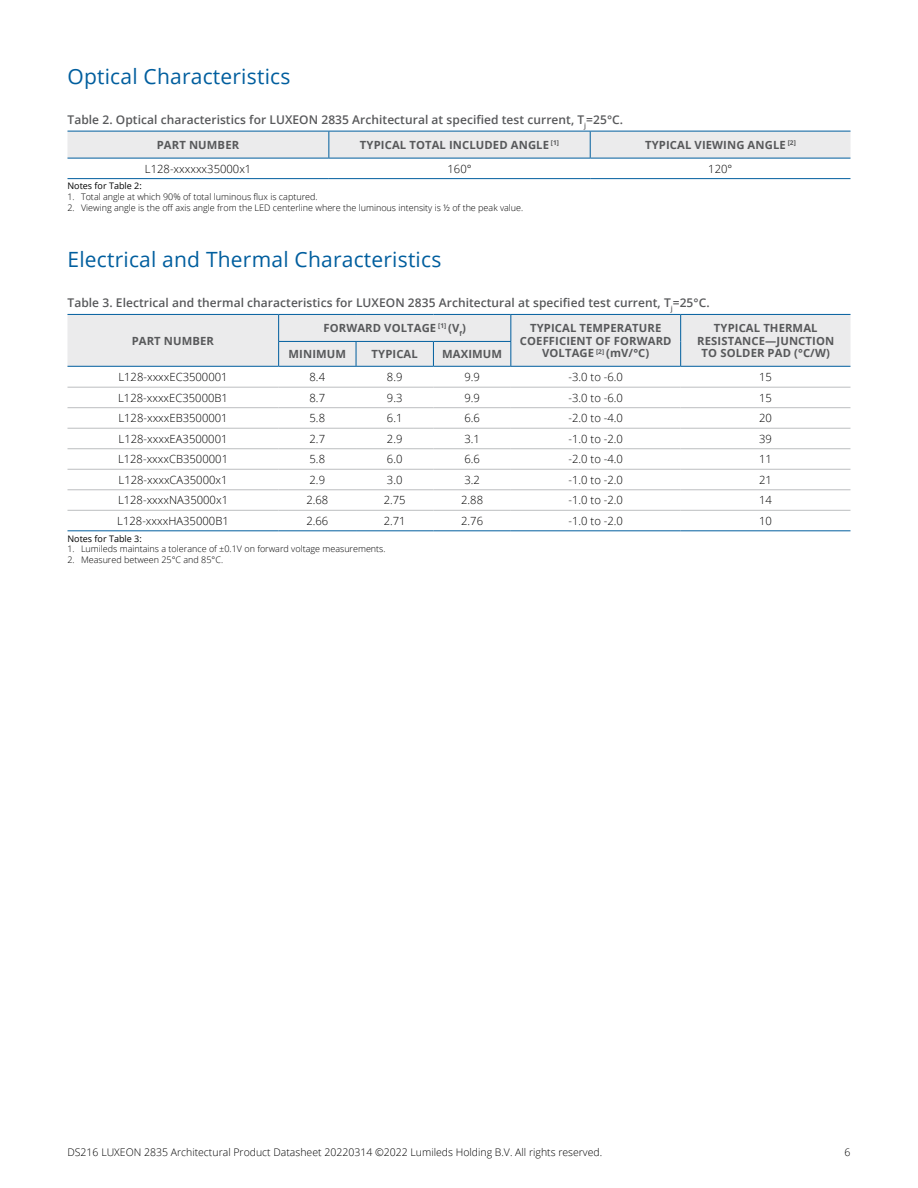
<style>
.page{position:relative;width:918px;height:1188px;background:#fff}
.page>*{position:absolute;margin:0;border:0;box-sizing:border-box;transform-origin:0 0}
.t1{font:21px "Open Sans";letter-spacing:.01em;color:#005e9e}
.t2{font:600 12px "Open Sans";letter-spacing:.005em;color:#58595b}
.t3{font:300 11.25px "Open Sans";color:#000}
.t4{font:700 11.25px/12.8px "Open Sans";letter-spacing:.01em;color:#58595b}
.t5{font:300 10.5px "Open Sans";color:#000}
.t6{font:300 9px "Open Sans";color:#000}
.t7{font:9px "Open Sans";color:#000}
</style>
<div class="page">
<hr style="left:68px;top:178px;width:261px;height:1px;background:#005e9e">
<hr style="left:329px;top:178px;width:261px;height:1px;background:#005e9e">
<hr style="left:590px;top:178px;width:261px;height:1px;background:#005e9e">
<hr style="left:590px;top:131px;width:261px;height:1px;background:#005e9e">
<hr style="left:68px;top:158px;width:261px;height:1px;background:#005e9e">
<hr style="left:329px;top:158px;width:261px;height:1px;background:#005e9e">
<hr style="left:590px;top:158px;width:261px;height:1px;background:#005e9e">
<svg style="left:68px;top:131px;width:782px;height:27px;background:#e1e5e8"></svg>
<hr style="left:68px;top:366px;width:211px;height:1px;background:#005e9e">
<hr style="left:511px;top:366px;width:170px;height:1px;background:#005e9e">
<hr style="left:681px;top:366px;width:169px;height:1px;background:#005e9e">
<hr style="left:279px;top:366px;width:77px;height:1px;background:#005e9e">
<hr style="left:356px;top:366px;width:77px;height:1px;background:#005e9e">
<hr style="left:433px;top:366px;width:78px;height:1px;background:#005e9e">
<div style="left:68px;top:314px;width:782px;height:52px;background:#ebebec"></div>
<hr style="left:68px;top:387px;width:211px;height:1px;background:#bcbec0">
<hr style="left:279px;top:387px;width:77px;height:1px;background:#bcbec0">
<hr style="left:356px;top:387px;width:77px;height:1px;background:#bcbec0">
<hr style="left:433px;top:387px;width:78px;height:1px;background:#bcbec0">
<hr style="left:511px;top:387px;width:170px;height:1px;background:#bcbec0">
<hr style="left:681px;top:387px;width:169px;height:1px;background:#bcbec0">
<hr style="left:68px;top:407px;width:211px;height:1px;background:#bcbec0">
<hr style="left:279px;top:407px;width:77px;height:1px;background:#bcbec0">
<hr style="left:356px;top:407px;width:77px;height:1px;background:#bcbec0">
<hr style="left:433px;top:407px;width:78px;height:1px;background:#bcbec0">
<hr style="left:511px;top:407px;width:170px;height:1px;background:#bcbec0">
<hr style="left:681px;top:407px;width:169px;height:1px;background:#bcbec0">
<hr style="left:68px;top:428px;width:211px;height:1px;background:#bcbec0">
<hr style="left:279px;top:428px;width:77px;height:1px;background:#bcbec0">
<hr style="left:356px;top:428px;width:77px;height:1px;background:#bcbec0">
<hr style="left:433px;top:428px;width:78px;height:1px;background:#bcbec0">
<hr style="left:511px;top:428px;width:170px;height:1px;background:#bcbec0">
<hr style="left:681px;top:428px;width:169px;height:1px;background:#bcbec0">
<hr style="left:68px;top:530px;width:211px;height:1px;background:#005e9e">
<hr style="left:279px;top:530px;width:77px;height:1px;background:#005e9e">
<hr style="left:356px;top:530px;width:77px;height:1px;background:#005e9e">
<hr style="left:433px;top:530px;width:78px;height:1px;background:#005e9e">
<hr style="left:511px;top:530px;width:170px;height:1px;background:#005e9e">
<hr style="left:681px;top:530px;width:169px;height:1px;background:#005e9e">
<hr style="left:68px;top:448px;width:211px;height:1px;background:#bcbec0">
<hr style="left:279px;top:448px;width:77px;height:1px;background:#bcbec0">
<hr style="left:356px;top:448px;width:77px;height:1px;background:#bcbec0">
<hr style="left:433px;top:448px;width:78px;height:1px;background:#bcbec0">
<hr style="left:511px;top:448px;width:170px;height:1px;background:#bcbec0">
<hr style="left:681px;top:448px;width:169px;height:1px;background:#bcbec0">
<hr style="left:68px;top:469px;width:211px;height:1px;background:#bcbec0">
<hr style="left:279px;top:469px;width:77px;height:1px;background:#bcbec0">
<hr style="left:356px;top:469px;width:77px;height:1px;background:#bcbec0">
<hr style="left:433px;top:469px;width:78px;height:1px;background:#bcbec0">
<hr style="left:511px;top:469px;width:170px;height:1px;background:#bcbec0">
<hr style="left:681px;top:469px;width:169px;height:1px;background:#bcbec0">
<hr style="left:68px;top:489px;width:211px;height:1px;background:#bcbec0">
<hr style="left:279px;top:489px;width:77px;height:1px;background:#bcbec0">
<hr style="left:356px;top:489px;width:77px;height:1px;background:#bcbec0">
<hr style="left:433px;top:489px;width:78px;height:1px;background:#bcbec0">
<hr style="left:511px;top:489px;width:170px;height:1px;background:#bcbec0">
<hr style="left:681px;top:489px;width:169px;height:1px;background:#bcbec0">
<hr style="left:68px;top:510px;width:211px;height:1px;background:#bcbec0">
<hr style="left:279px;top:510px;width:77px;height:1px;background:#bcbec0">
<hr style="left:356px;top:510px;width:77px;height:1px;background:#bcbec0">
<hr style="left:433px;top:510px;width:78px;height:1px;background:#bcbec0">
<hr style="left:511px;top:510px;width:170px;height:1px;background:#bcbec0">
<hr style="left:681px;top:510px;width:169px;height:1px;background:#bcbec0">
<h1 class="t1" style="left:68px;top:62px;width:224px">Optical Characteristics</h1>
<p class="t2" style="left:68px;top:111px;width:556px">Table 2. Optical characteristics for LUXEON 2835 Architectural at specified test current, T<sub>j</sub>=25°C.</p>
<p class="t4" style="left:157px;top:138px;width:84px">PART NUMBER</p>
<p class="t4" style="left:360px;top:138px;width:201px">TYPICAL TOTAL INCLUDED ANGLE <sup>[1]</sup></p>
<p class="t4" style="left:645px;top:138px;width:64px">TYPI CAL VIEWI</p>
<p class="t4" style="left:727px;top:138px;width:70px">NG ANGLE <sup>[2]</sup></p>
<p class="t3" style="left:145px;top:161px;width:108px">L128-xxxxxx35000x1</p>
<p class="t3" style="left:447px;top:161px;width:26px">160°</p>
<p class="t3" style="left:708px;top:161px;width:26px">120°</p>
<p class="t7" style="left:68px;top:180px;width:76px">Notes for Table 2:</p>
<p class="t6" style="left:68px;top:191px;width:252px">1. Total angle at which 90% of total luminous flux is captured.</p>
<p class="t6" style="left:68px;top:201px;width:457px">2. Viewing angle is the off axis angle from the LED centerline where the luminous intensity is ½ of the peak value.</p>
<h1 class="t1" style="left:68px;top:245px;width:375px">Electrical and Thermal Characteristics</h1>
<p class="t2" style="left:68px;top:295px;width:642px">Table 3. Electrical and thermal characteristics for LUXEON 2835 Architectural at specified test current, T<sub>j</sub>=25°C.</p>
<p class="t4" style="left:132px;top:334px;width:84px">PART NUMBER</p>
<p class="t4" style="left:697px;top:321px;width:122px;text-indent:17px">TYPI CAL THERMAL<br>RESISTANC</p>
<p class="t4" style="left:323px;top:321px;width:144px">FORWARD VOLTAGE <sup>[1]</sup> (V<sub>F</sub>)</p>
<p class="t4" style="left:520px;top:321px;width:141px;text-indent:10px">TYPI CAL TE MPE RATURE<br>COEFFI</p>
<p class="t4" style="left:759px;top:334px;width:31px">E—JUNCT</p>
<p class="t4" style="left:812px;top:334px;width:14px">ION</p>
<p class="t4" style="left:542px;top:334px;width:131px;text-indent:17px">CIE NT OF FORWARD<br>VOLTAGE <sup>[2]</sup> (MV/°C)</p>
<p class="t4" style="left:289px;top:347px;width:59px">MINIMUM</p>
<p class="t4" style="left:372px;top:347px;width:48px">TYPI CAL</p>
<p class="t4" style="left:442px;top:347px;width:41px">MAXIMUM</p>
<p class="t4" style="left:702px;top:347px;width:130px">TO SOLDER PAD (°C/W)</p>
<p class="t3" style="left:118px;top:369px;width:111px">L128-xxxxEC3500001</p>
<p class="t3" style="left:310px;top:369px;width:17px">8.4</p>
<p class="t3" style="left:387px;top:369px;width:17px">8.9</p>
<p class="t3" style="left:464px;top:369px;width:17px">9.9</p>
<p class="t3" style="left:569px;top:369px;width:56px">-3.0 to -6.0</p>
<p class="t3" style="left:759px;top:369px;width:14px">15</p>
<p class="t3" style="left:118px;top:390px;width:111px">L128-xxxxEC35000B1</p>
<p class="t3" style="left:310px;top:390px;width:17px">8.7</p>
<p class="t3" style="left:387px;top:390px;width:17px">9.3</p>
<p class="t3" style="left:464px;top:390px;width:17px">9.9</p>
<p class="t3" style="left:569px;top:390px;width:56px">-3.0 to -6.0</p>
<p class="t3" style="left:759px;top:390px;width:14px">15</p>
<p class="t3" style="left:118px;top:410px;width:111px">L128-xxxxEB3500001</p>
<p class="t3" style="left:310px;top:410px;width:17px">5.8</p>
<p class="t3" style="left:387px;top:410px;width:17px">6.1</p>
<p class="t3" style="left:464px;top:410px;width:17px">6.6</p>
<p class="t3" style="left:569px;top:410px;width:56px">-2.0 to -4.0</p>
<p class="t3" style="left:759px;top:410px;width:14px">20</p>
<p class="t3" style="left:119px;top:431px;width:111px">L128-xxxxEA3500001</p>
<p class="t3" style="left:310px;top:431px;width:17px">2.7</p>
<p class="t3" style="left:387px;top:431px;width:17px">2.9</p>
<p class="t3" style="left:464px;top:431px;width:17px">3.1</p>
<p class="t3" style="left:569px;top:431px;width:56px">-1.0 to -2.0</p>
<p class="t3" style="left:759px;top:431px;width:14px">39</p>
<p class="t3" style="left:118px;top:452px;width:112px">L128-xxxxCB3500001</p>
<p class="t3" style="left:310px;top:452px;width:17px">5.8</p>
<p class="t3" style="left:387px;top:452px;width:17px">6.0</p>
<p class="t3" style="left:464px;top:452px;width:17px">6.6</p>
<p class="t3" style="left:569px;top:452px;width:56px">-2.0 to -4.0</p>
<p class="t3" style="left:759px;top:452px;width:14px">11</p>
<p class="t3" style="left:119px;top:472px;width:110px">L128-xxxxCA35000x1</p>
<p class="t3" style="left:310px;top:472px;width:17px">2.9</p>
<p class="t3" style="left:387px;top:472px;width:17px">3.0</p>
<p class="t3" style="left:464px;top:472px;width:17px">3.2</p>
<p class="t3" style="left:569px;top:472px;width:56px">-1.0 to -2.0</p>
<p class="t3" style="left:759px;top:472px;width:14px">21</p>
<p class="t3" style="left:118px;top:493px;width:112px">L128-xxxxNA35000x1</p>
<p class="t3" style="left:306px;top:493px;width:23px">2.68</p>
<p class="t3" style="left:384px;top:493px;width:23px">2.75</p>
<p class="t3" style="left:461px;top:493px;width:23px">2.88</p>
<p class="t3" style="left:569px;top:493px;width:56px">-1.0 to -2.0</p>
<p class="t3" style="left:759px;top:493px;width:14px">14</p>
<p class="t3" style="left:117px;top:513px;width:113px">L128-xxxxHA35000B1</p>
<p class="t3" style="left:306px;top:513px;width:23px">2.66</p>
<p class="t3" style="left:384px;top:513px;width:23px">2.71</p>
<p class="t3" style="left:461px;top:513px;width:23px">2.76</p>
<p class="t3" style="left:569px;top:513px;width:56px">-1.0 to -2.0</p>
<p class="t3" style="left:759px;top:513px;width:14px">10</p>
<p class="t7" style="left:68px;top:532px;width:76px">Notes for Table 3:</p>
<p class="t6" style="left:68px;top:543px;width:320px">1. Lumileds maintains a tolerance of ±0.1V on forward voltage measurements.</p>
<p class="t6" style="left:68px;top:553px;width:157px">2. Measured between 25°C and 85°C.</p>
<p class="t5" style="left:68px;top:1145px;width:536px">DS216 LUXEON 2835 Architectural Product Datasheet 20220314 ©2022 Lumileds Holding B.V. All rights reserved.</p>
<p class="t5" style="left:845px;top:1145px;width:7px">6</p>
</div>
